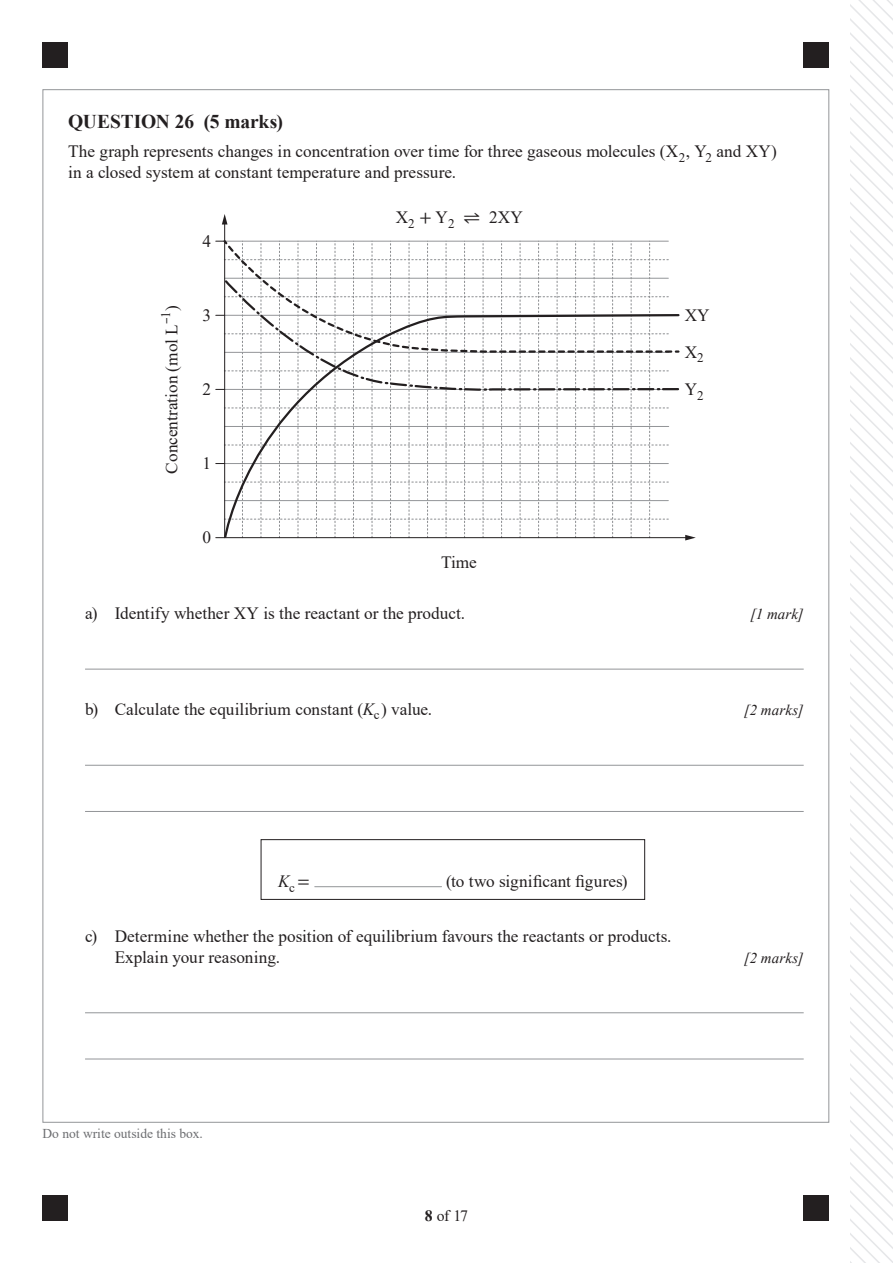
<style>
.page{position:relative;width:893px;height:1263px;background:#fff}
.page>*{position:absolute;margin:0;border:0;box-sizing:border-box;transform-origin:0 0}
.t1{font:700 19.5px "Times New Roman";letter-spacing:-.01em;color:#231f20}
.t2{font:17.25px/20.7px "Times New Roman";color:#231f20}
.t3{font:italic 17.25px "Times New Roman";color:#231f20}
.t4{font:15.75px "Times New Roman";color:#231f20}
.t5{font:italic 15px "Times New Roman";letter-spacing:.01em;color:#231f20}
.t6{font:13.5px "Times New Roman";color:#6c6d70}
.s1{font-family:"Cambria Math"}
.s2{font-style:italic}
.s3{font-family:"Cambria Math";font-style:normal}
.s4{font-weight:700}
</style>
<div class="page">
<svg style="left:850px;top:0;width:43px;height:1263px"></svg>
<div style="left:43px;top:43px;width:25px;height:25px;background:#231f20"></div>
<div style="left:43px;top:1195px;width:25px;height:25px;background:#231f20"></div>
<div style="left:804px;top:43px;width:25px;height:25px;background:#231f20"></div>
<div style="left:804px;top:1195px;width:25px;height:25px;background:#231f20"></div>
<hr style="left:85px;top:669px;width:719px;height:1px;background:#939598">
<hr style="left:85px;top:765px;width:719px;height:1px;background:#939598">
<hr style="left:85px;top:811px;width:719px;height:1px;background:#939598">
<div style="left:261px;top:839px;width:384px;height:61px;border:1px solid #231f20"></div>
<hr style="left:85px;top:1012px;width:719px;height:1px;background:#939598">
<hr style="left:85px;top:1058px;width:719px;height:1px;background:#939598">
<hr style="left:225px;top:537px;width:462px;height:1px;background:#231f20">
<svg style="left:685px;top:535px;width:11px;height:5px"></svg>
<hr style="left:224px;top:223px;width:1px;height:315px;background:#231f20">
<svg style="left:222px;top:214px;width:5px;height:10px"></svg>
<svg style="left:216px;top:239px;width:452px;height:299px"></svg>
<svg style="left:226px;top:244px;width:443px;height:35px"></svg>
<svg style="left:224px;top:279px;width:445px;height:33px"></svg>
<svg style="left:223px;top:312px;width:458px;height:227px"></svg>
<hr style="left:315px;top:886px;width:127px;height:1px;background:#939598">
<p class="t1" style="left:68px;top:107px;width:216px">QUESTION 26 (5 marks)</p>
<p class="t2" style="left:68px;top:141px;width:710px">The graph represents changes in concentration over time for three gaseous molecules (X<sub>2</sub>, Y<sub>2</sub> and XY) in a closed system at constant temperature and pressure.</p>
<p class="t2" style="left:203px;top:230px;width:10px">4</p>
<p class="t2" style="left:161px;top:474px;width:170px;rotate:-90deg">Concentration (mol L<sup>–</sup><sup>1</sup>)</p>
<p class="t2" style="left:203px;top:304px;width:10px">3</p>
<p class="t2" style="left:203px;top:378px;width:10px">2</p>
<p class="t2" style="left:203px;top:453px;width:10px">1</p>
<p class="t2" style="left:203px;top:527px;width:10px">0</p>
<p class="t2" style="left:396px;top:207px;width:129px">X<sub>2</sub> <span class="s1">+</span> Y<sub>2</sub> <span class="s1">⇌</span> 2XY</p>
<p class="t2" style="left:441px;top:551px;width:37px">Time</p>
<p class="t2" style="left:685px;top:296px;width:26px;line-height:37px">XY<br>X<sub>2<br></sub>Y<sub>2</sub></p>
<p class="t2" style="left:85px;top:602px;width:382px">a) Identify whether XY is the reactant or the product.</p>
<p class="t5" style="left:750px;top:603px;width:55px">[1 mark]</p>
<p class="t2" style="left:85px;top:698px;width:349px">b) Calculate the equilibrium constant (<span class="s2">K</span><sub>c</sub> ) value.</p>
<p class="t5" style="left:744px;top:700px;width:61px">[2 marks]</p>
<p class="t3" style="left:278px;top:869px;width:33px">K<sub>c</sub><span class="s3">=</span></p>
<p class="t2" style="left:446px;top:870px;width:183px">(to two significant figures)</p>
<p class="t2" style="left:115px;top:925px;width:558px;text-indent:-30px">c) Determine whether the position of equilibrium favours the reactants or products.<br>Explain your reasoning.</p>
<p class="t6" style="left:43px;top:1124px;width:162px">Do not write outside this box.</p>
<p class="t4" style="left:425px;top:1204px;width:45px"><span class="s4">8</span> of 17</p>
<p class="t5" style="left:744px;top:947px;width:61px">[2 marks]</p>
</div>
